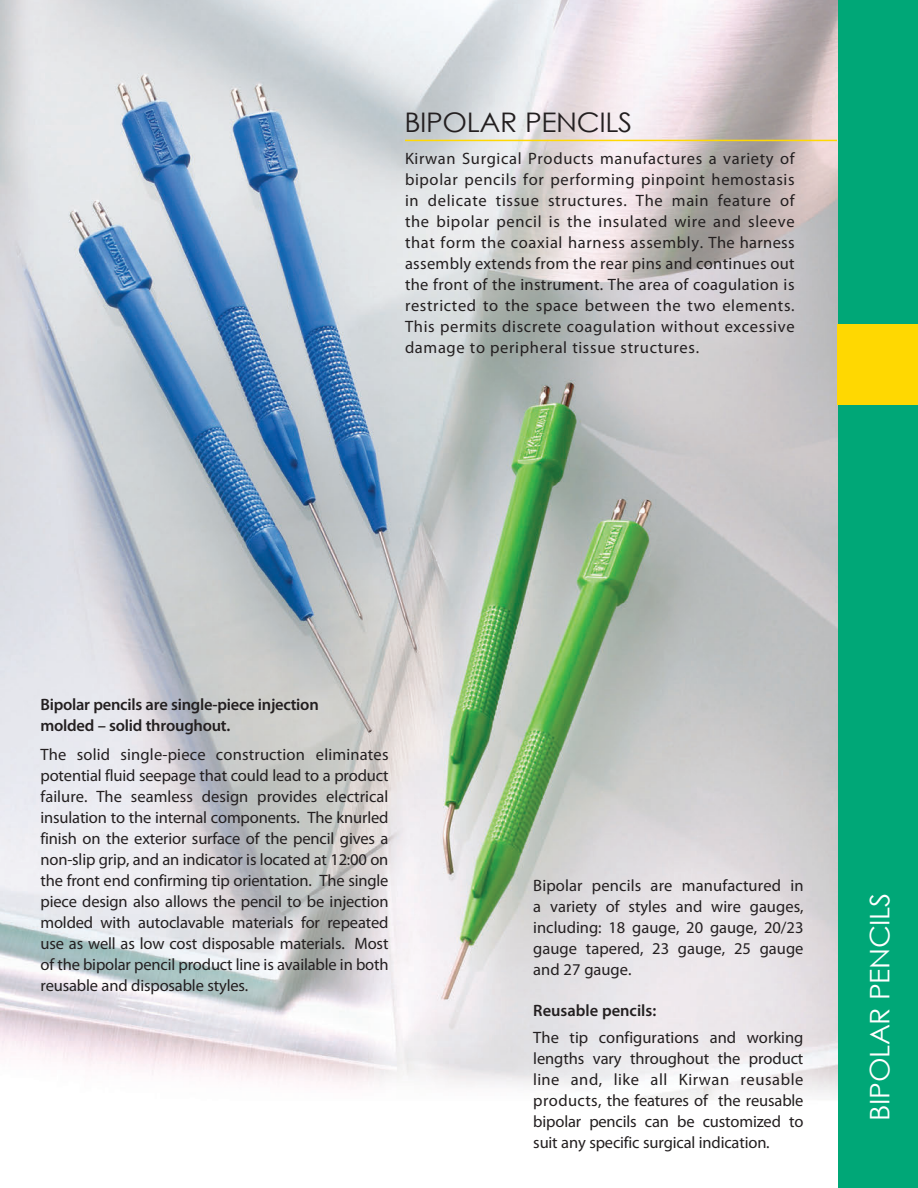
<style>
.page{position:relative;width:918px;height:1188px;background:#fff}
.page>*{position:absolute;margin:0;border:0;box-sizing:border-box;transform-origin:0 0}
.t1{font:27px "Century Gothic";letter-spacing:-.015em;color:#231f20;scale:1.05 1}
.t2{font:27px "Century Gothic";letter-spacing:-.015em;color:#fff;scale:1.05 1}
.t3{font:16.5px/21px "Myriad Pro";letter-spacing:-.005em;color:#231f20;text-align:justify}
.t4{font:600 16.5px/21px "Myriad Pro";letter-spacing:-.015em;color:#231f20}
</style>
<div class="page">
<hr style="left:0;top:52px;width:918px;height:2px;background:#00aeef">
<img style="left:1px;top:0;width:837px;height:1100px">
<div style="left:838px;top:0;width:80px;height:1188px;background:#00a777"></div>
<div style="left:837px;top:324px;width:81px;height:81px;background:#ffd801"></div>
<hr style="left:405px;top:140px;width:432px;height:1px;background:#ffd801">
<h1 class="t1" style="left:404px;top:105px;width:218px">BIPOLAR PENCILS</h1>
<p class="t3" style="left:405px;top:148px;width:391px">Kirwan Surgical Products manufactures a variety of bipolar pencils for performing pinpoint hemostasis in delicate tissue structures. The main feature of the bipolar pencil is the insulated wire and sleeve that form the coaxial harness assembly. The harness assembly extends from the rear pins and continues out the front of the instrument. The area of coagulation is restricted to the space between the two elements.<br>This permits discrete coagulation without excessive damage to peripheral tissue structures.</p>
<p class="t4" style="left:40px;top:694px;width:280px">Bipolar pencils are single-piece injection molded – solid throughout.</p>
<p class="t3" style="left:40px;top:744px;width:350px">The solid single-piece construction eliminates potential fluid seepage that could lead to a product failure. The seamless design provides electrical insulation to the internal components. The knurled finish on the exterior surface of the pencil gives a non-slip grip, and an indicator is located at 12:00 on the front end confirming tip orientation. The single piece design also allows the pencil to be injection molded with autoclavable materials for repeated use as well as low cost disposable materials. Most of the bipolar pencil product line is available in both reusable and disposable styles.</p>
<p class="t3" style="left:533px;top:875px;width:272px">Bipolar pencils are manufactured in a variety of styles and wire gauges, including: 18 gauge, 20 gauge, 20/23 gauge tapered, 23 gauge, 25 gauge and 27 gauge.</p>
<p class="t4" style="left:533px;top:999px;width:124px">Reusable pencils:</p>
<p class="t3" style="left:533px;top:1026px;width:272px">The tip configurations and working lengths vary throughout the product line and, like all Kirwan reusable products, the features of the reusable bipolar pencils can be customized to suit any specific surgical indication.</p>
<h1 class="t2" style="left:862px;top:1120px;width:218px;rotate:-90deg">BIPOLAR PENCILS</h1>
</div>
